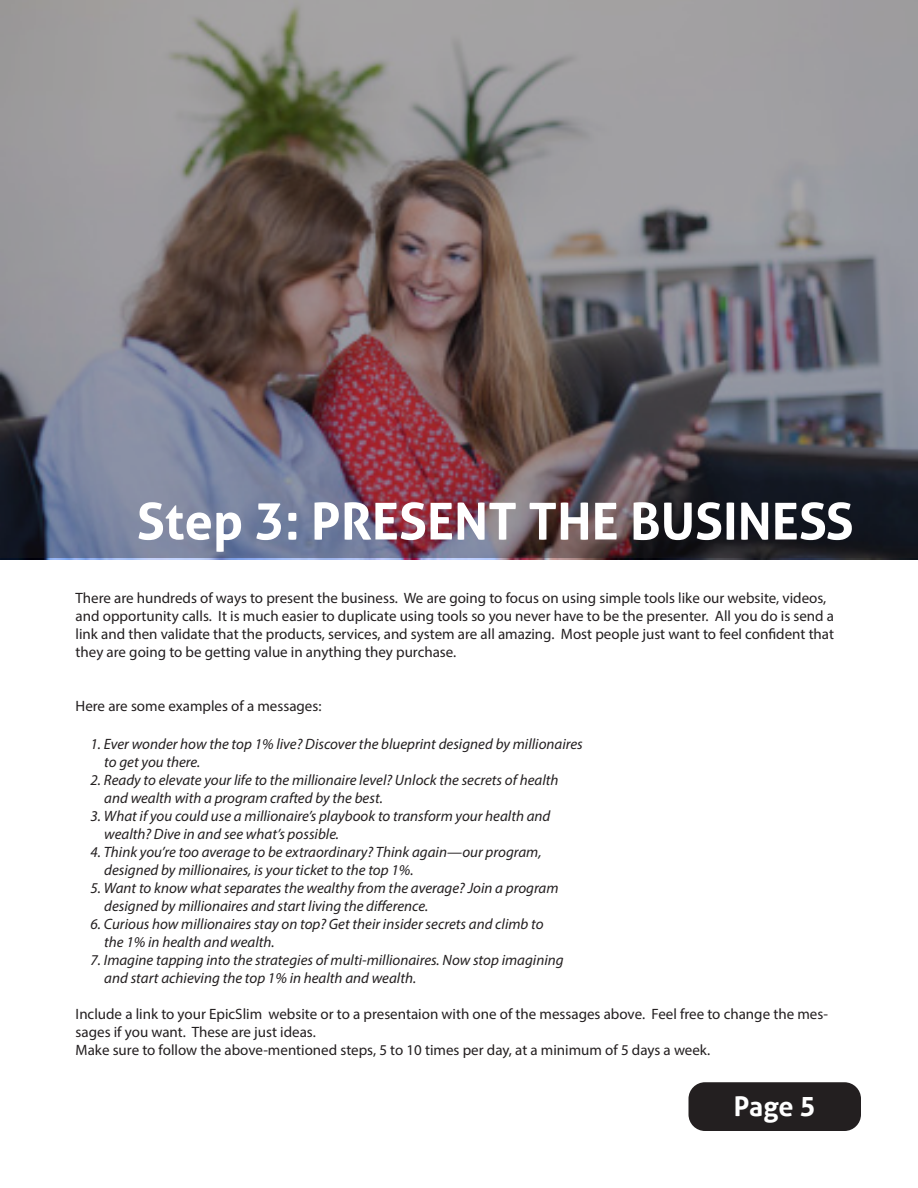
<style>
.page{position:relative;width:918px;height:1188px;background:#fff}
.page>*{position:absolute;margin:0;border:0;box-sizing:border-box;transform-origin:0 0}
.t1{font:700 51px "Aller";color:#fff}
.t2{font:700 27px "Aller";color:#fff}
.t3{font:italic 15px "Myriad Pro";color:#231f20}
.t4{font:15px/18px "Myriad Pro";color:#231f20}
</style>
<div class="page">
<img style="left:0;top:0;width:918px;height:558px">
<div style="left:687px;top:1081px;width:175px;height:51px;background:#231f20;border-radius:18px"></div>
<div style="left:686px;top:1079px;width:178px;height:55px;border:3px solid #fff;border-radius:18px"></div>
<p class="t1" style="left:137px;top:490px;width:718px">Step 3: PRESENT THE BUSINESS</p>
<p class="t4" style="left:76px;top:589px;width:760px">There are hundreds of ways to present the business. We are going to focus on using simple tools like our website, videos, and opportunity calls. It is much easier to duplicate using tools so you never have to be the presenter. All you do is send a link and then validate that the products, services, and system are all amazing. Most people just want to feel confident that they are going to be getting value in anything they purchase.</p>
<p class="t4" style="left:76px;top:697px;width:247px">Here are some examples of a messages:</p>
<p class="t3" style="left:91px;top:735px;width:494px">1. Ever wonder how the top 1% live? Discover the blueprint designed by millionaires</p>
<p class="t3" style="left:104px;top:753px;width:98px">to get you there.</p>
<p class="t3" style="left:91px;top:771px;width:469px">2. Ready to elevate your life to the millionaire level? Unlock the secrets of health</p>
<p class="t3" style="left:104px;top:789px;width:280px">and wealth with a program crafted by the best.</p>
<p class="t3" style="left:91px;top:807px;width:461px">3. What if you could use a millionaire’s playbook to transform your health and</p>
<p class="t3" style="left:104px;top:825px;width:236px">wealth? Dive in and see what’s possible.</p>
<p class="t3" style="left:91px;top:843px;width:452px">4. Think you’re too average to be extraordinary? Think again—our program,</p>
<p class="t3" style="left:104px;top:861px;width:311px">designed by millionaires, is your ticket to the top 1%.</p>
<p class="t3" style="left:91px;top:879px;width:469px">5. Want to know what separates the wealthy from the average? Join a program</p>
<p class="t3" style="left:104px;top:897px;width:325px">designed by millionaires and start living the difference.</p>
<p class="t3" style="left:91px;top:915px;width:455px">6. Curious how millionaires stay on top? Get their insider secrets and climb to</p>
<p class="t3" style="left:104px;top:933px;width:172px">the 1% in health and wealth.</p>
<p class="t3" style="left:91px;top:951px;width:475px">7. Imagine tapping into the strategies of multi-millionaires. Now stop imagining</p>
<p class="t3" style="left:104px;top:969px;width:313px">and start achieving the top 1% in health and wealth.</p>
<p class="t4" style="left:76px;top:1005px;width:754px">Include a link to your EpicSlim website or to a presentaion with one of the messages above. Feel free to change the mes&shy;sages if you want. These are just ideas.<br>Make sure to follow the above-mentioned steps, 5 to 10 times per day, at a minimum of 5 days a week.</p>
<p class="t2" style="left:734px;top:1089px;width:83px">Page 5</p>
</div>
